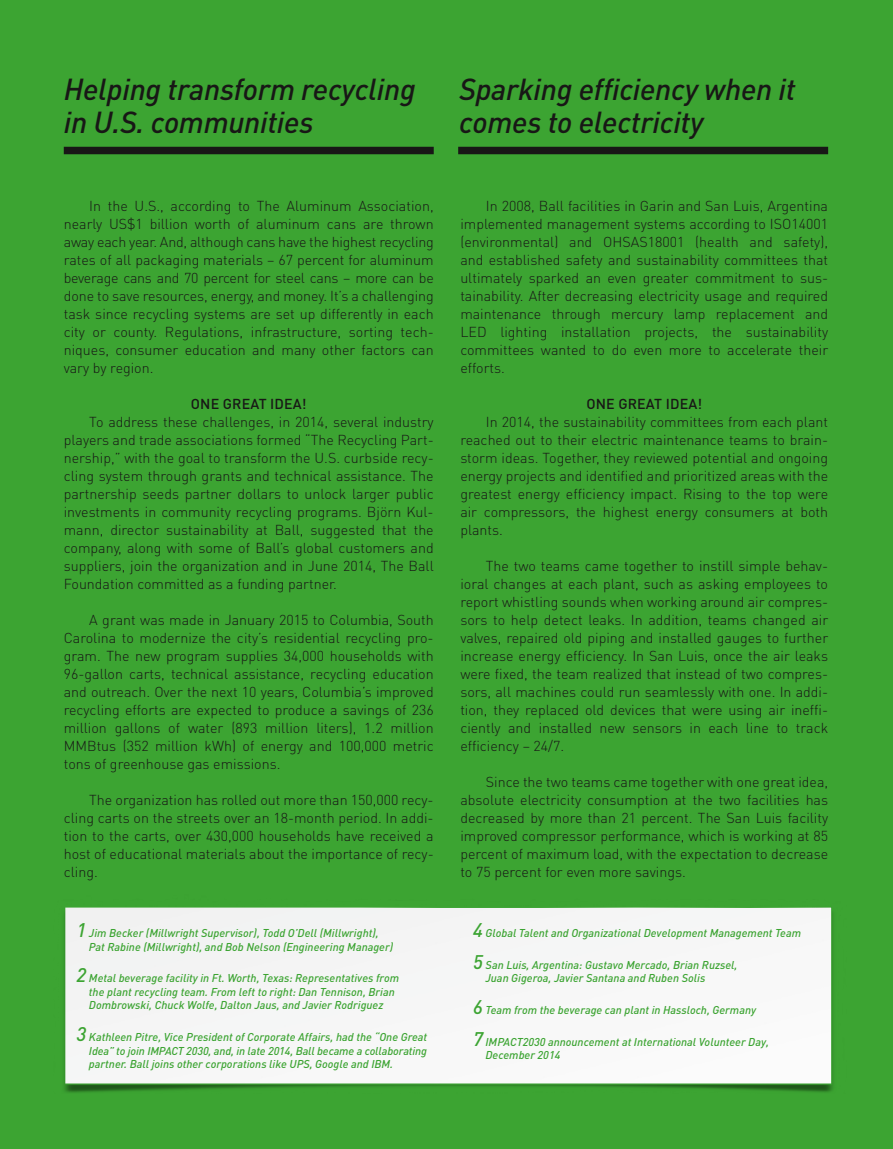
<style>
.page{position:relative;width:893px;height:1149px;background:#fff}
.page>*{position:absolute;margin:0;border:0;box-sizing:border-box;transform-origin:0 0}
.t1{font:italic 500 30px/33px "DIN Pro";letter-spacing:-.01em;color:#181716}
.t2{font:300 14.25px/18px "DIN Pro";color:#181716;text-align:justify}
.t3{font:500 14.25px "DIN Pro";letter-spacing:.01em;color:#181716}
.t4{font:italic 500 11.25px/13.5px "DIN Pro";color:#3ca432}
.s1{font-size:19.5px}
</style>
<div class="page">
<div style="left:0;top:0;width:893px;height:1148px;background:#3ca432"></div>
<div style="left:64px;top:147px;width:370px;height:7px;background:#181716"></div>
<div style="left:458px;top:147px;width:370px;height:7px;background:#181716"></div>
<img style="left:64px;top:908px;width:769px;height:185px">
<div style="left:65px;top:907px;width:766px;height:176px;background:#f6f6f6"></div>
<h1 class="t1" style="left:64px;top:71px;width:353px">Helping transform recycling in U.S. communities</h1>
<h1 class="t1" style="left:459px;top:71px;width:338px">Sparking efficiency when it comes to electricity</h1>
<p class="t2" style="left:64px;top:196px;width:371px;text-indent:26px">In the U .S., according to The Aluminum Association, nearly US$1 billion worth of aluminum cans are thrown away each year. And, although cans have the highest recycling rates of all packaging materials – 67 percent for aluminum beverage cans and 70 percent for steel cans – more can be done to save resources, energy, and money. It’s a challenging task since recycling systems are set up differently in each city or county. Regulations, infrastructure, sorting tech&shy;niques, consumer education and many other factors can vary by region.</p>
<p class="t3" style="left:191px;top:394px;width:117px">ONE GREAT IDEA!</p>
<p class="t2" style="left:64px;top:412px;width:371px;text-indent:26px">To address these challenges, in 2014, several industry players and trade associations formed “The Recycling Part&shy;nership,” with the goal to transform the U .S. curbside recy&shy;cling system through grants and technical assistance. The partnership seeds partner dollars to unlock larger public investments in community recycling programs. Björn Kul&shy;mann, director sustainability at Ball, suggested that the company, along with some of Ball’s global customers and suppliers, join the organization and in June 2014, The Ball Foundation committed as a funding partner.</p>
<p class="t2" style="left:64px;top:610px;width:371px;text-indent:26px">A grant was made in January 2015 to Columbia, South Carolina to modernize the city’s residential recycling pro&shy;gram. The new program supplies 34,000 households with 96-gallon carts, technical assistance, recycling education and outreach. Over the next 10 years, Columbia’s improved recycling efforts are expected to produce a savings of 236 million gallons of water (893 million liters), 1.2 million MMBtus (352 million kWh) of energy and 100,000 metric tons of greenhouse gas emissions.</p>
<p class="t2" style="left:64px;top:790px;width:371px;text-indent:26px">The organization has rolled out more than 150,000 recy&shy;cling carts on the streets over an 18-month period. In addi&shy;tion to the carts, over 430,000 households have received a host of educational materials about the importance of recy&shy;cling.</p>
<p class="t4" style="left:89px;top:925px;width:306px;text-indent:-12px"><span class="s1">1</span> Jim Becker (Millwright Supervisor), Todd O’Dell (Millwright),<br>Pat Rabine (Millwright), and Bob Nelson (Engineering Manager)</p>
<p class="t4" style="left:89px;top:971px;width:312px;text-indent:-12px"><span class="s1">2</span> Metal beverage facility in Ft. Worth, Texas: Representatives from the plant recycling team. From left to right: Dan Tennison, Brian<br>Dombrowski, Chuck Wolfe, Dalton Jaus, and Javier Rodriguez</p>
<p class="t4" style="left:89px;top:1029px;width:340px;text-align:justify;text-indent:-12px"><span class="s1">3</span> Kathleen Pitre, Vice President of Corporate Affairs, had the “One Great Idea” to join IMPACT 2030, and, in late 2014, Ball became a collaborating partner. Ball joins other corporations like UPS, Google and IBM.</p>
<p class="t2" style="left:460px;top:196px;width:369px;text-indent:26px">In 2008, Ball facilities in Garin and San Luis, Argentina implemented management systems according to ISO14001 (environmental) and OHSAS18001 (health and safety), and established safety and sustainability committees that ultimately sparked an even greater commitment to sus&shy;tainability. After decreasing electricity usage and required maintenance through mercury lamp replacement and LED lighting installation projects, the sustainability committees wanted to do even more to accelerate their efforts.</p>
<p class="t3" style="left:586px;top:394px;width:117px">ONE GREAT IDEA!</p>
<p class="t2" style="left:460px;top:412px;width:369px;text-indent:26px">In 2014, the sustainability committees from each plant reached out to their electric maintenance teams to brain&shy;storm ideas. Together, they reviewed potential and ongoing energy projects and identified and prioritized areas with the greatest energy efficiency impact. Rising to the top were air compressors, the highest energy consumers at both plants.</p>
<p class="t2" style="left:460px;top:556px;width:369px;text-indent:26px">The two teams came together to instill simple behav&shy;ioral changes at each plant, such as asking employees to report whistling sounds when working around air compres&shy;sors to help detect leaks. In addition, teams changed air valves, repaired old piping and installed gauges to further increase energy efficiency. In San Luis, once the air leaks were fixed, the team realized that instead of two compres&shy;sors, all machines could run seamlessly with one. In addi&shy;tion, they replaced old devices that were using air ineffi&shy;ciently and installed new sensors in each line to track efficiency – 24/7.</p>
<p class="t2" style="left:460px;top:772px;width:369px;text-indent:26px">Since the two teams came together with one great idea, absolute electricity consumption at the two facilities has decreased by more than 21 percent. The San Luis facility improved compressor performance, which is working at 85 percent of maximum load, with the expectation to decrease to 75 percent for even more savings.</p>
<p class="t4" style="left:473px;top:925px;width:330px"><span class="s1">4</span> Global Talent and Organizational Development Management Team</p>
<p class="t4" style="left:485px;top:957px;width:254px;text-indent:-12px"><span class="s1">5</span> San Luis, Argentina: Gustavo Mercado, Brian Ruzsel,<br>Juan Gigeroa, Javier Santana and Ruben Solis</p>
<p class="t4" style="left:473px;top:1002px;width:285px"><span class="s1">6</span> Team from the beverage can plant in Hassloch, Germany</p>
<p class="t4" style="left:485px;top:1034px;width:285px;text-indent:-12px"><span class="s1">7</span> IMPACT2030 announcement at International Volunteer Day,<br>December 2014</p>
</div>
